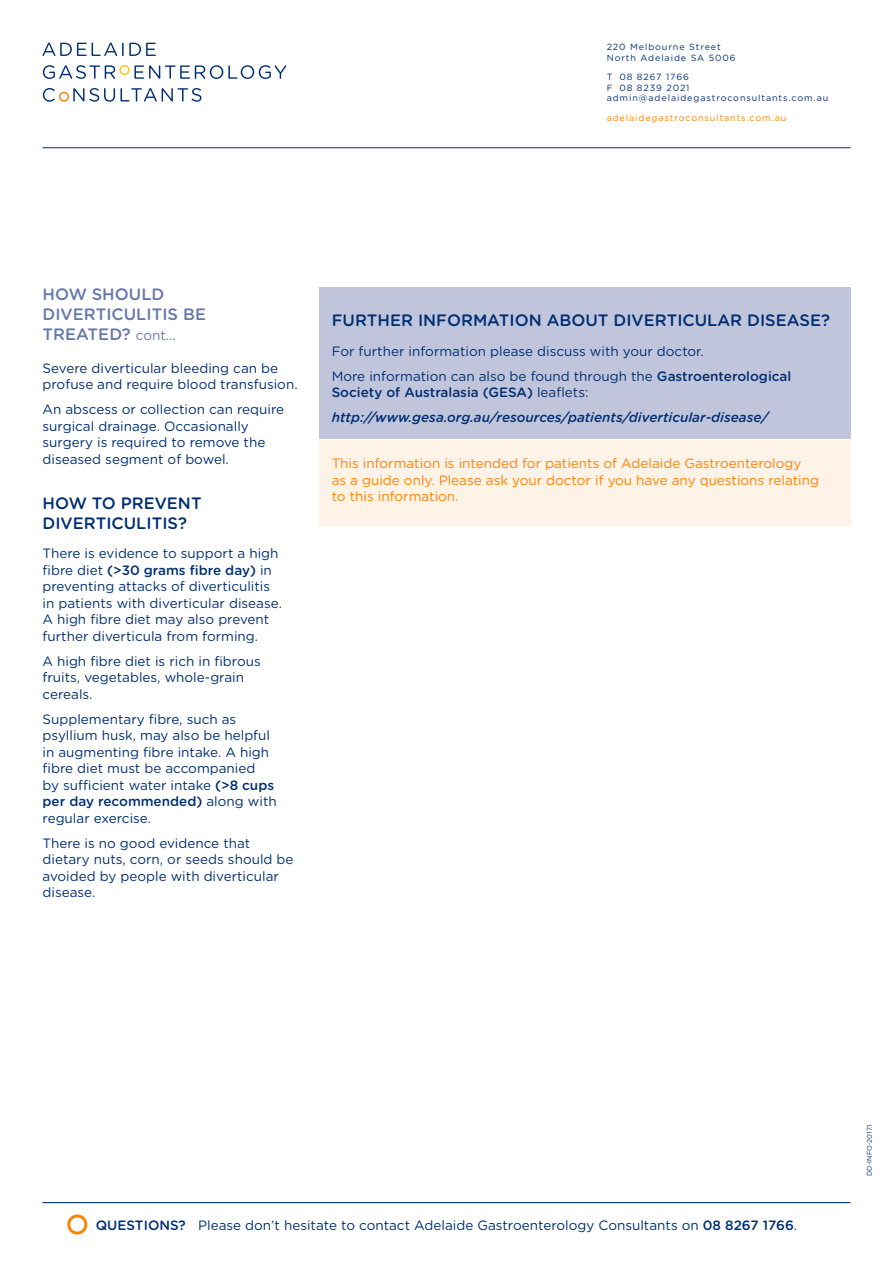
<style>
.page{position:relative;width:893px;height:1263px;background:#fff}
.page>*{position:absolute;margin:0;border:0;box-sizing:border-box;transform-origin:0 0}
.Paragraph_Heading_LA{font:500 16.5px/19.8px "Gotham Rounded";color:#002f73}
.Paragraph_Heading_LA-2{font:500 16.5px/19.8px "Gotham Rounded";color:#6679aa}
.Body{font:13.5px/16.5px "Gotham Rounded";color:#002f73}
.Body-2{font:13.5px/16.5px "Gotham Rounded";color:#ff8200}
.PDF_Link{font:italic 500 13.5px "Gotham Rounded";color:#002f73}
.t1{font:9px/10.8px "Gotham Rounded";letter-spacing:.1em;color:#002f73}
.t2{font:9px "Gotham Rounded";letter-spacing:.1em;color:#ff8200}
.Body-3{font:6.75px "Gotham Rounded";color:#002f73}
.s1{font-weight:400;font-size:13.5px}
.s2{font-weight:500}
</style>
<div class="page">
<svg style="left:43px;top:43px;width:113px;height:13px"></svg>
<svg style="left:43px;top:65px;width:243px;height:14px"></svg>
<svg style="left:43px;top:88px;width:158px;height:14px"></svg>
<hr style="left:43px;top:147px;width:807px;height:1px;background:#002f73">
<hr style="left:43px;top:1202px;width:807px;height:1px;background:#002f73">
<svg style="left:67px;top:1214px;width:20px;height:20px"></svg>
<div style="left:319px;top:288px;width:531px;height:151px;background:#c0c5db"></div>
<div style="left:319px;top:441px;width:531px;height:85px;background:#fff2e7"></div>
<p class="t1" style="left:607px;top:41px;width:131px">220 Melbourne Street<br>North Adelaide SA 5006</p>
<p class="t1" style="left:607px;top:71px;width:223px">T 08 8267 1766<br>F 08 8239 2021 admin@adelaidegastroconsultants.com.au</p>
<p class="t2" style="left:607px;top:111px;width:181px">adelaidegastroconsultants.com.au</p>
<p class="Paragraph_Heading_LA-2" style="left:43px;top:284px;width:165px">HOW SHOULD<br>DIVERTICULITIS BE<br>TREATED? <span class="s1">cont...</span></p>
<p class="Body" style="left:43px;top:359px;width:257px">Severe diverticular bleeding can be profuse and require blood transfusion.</p>
<p class="Body" style="left:43px;top:401px;width:243px">An abscess or collection can require surgical drainage. Occasionally surgery is required to remove the diseased segment of bowel.</p>
<p class="Paragraph_Heading_LA" style="left:43px;top:493px;width:161px">HOW TO PREVENT<br>DIVERTICULITIS?</p>
<p class="Body" style="left:43px;top:545px;width:241px">There is evidence to support a high fibre diet <span class="s2">(&gt;30 grams fibre day)</span> in preventing attacks of diverticulitis in patients with diverticular disease.<br>A high fibre diet may also prevent further diverticula from forming.</p>
<p class="Body" style="left:43px;top:652px;width:220px">A high fibre diet is rich in fibrous fruits, vegetables, whole-grain cereals.</p>
<p class="Body" style="left:43px;top:710px;width:236px">Supplementary fibre, such as psyllium husk, may also be helpful in augmenting fibre intake. A high fibre diet must be accompanied<br>by sufficient water intake <span class="s2">(&gt;8 cups per day recommended)</span> along with regular exercise.</p>
<p class="Body" style="left:43px;top:834px;width:253px">There is no good evidence that dietary nuts, corn, or seeds should be avoided by people with diverticular disease.</p>
<p class="Paragraph_Heading_LA" style="left:332px;top:310px;width:500px">FURTHER INFORMATION ABOUT DIVERTICULAR DISEASE?</p>
<p class="Body" style="left:332px;top:342px;width:374px">For further information please discuss with your doctor.</p>
<p class="Body" style="left:332px;top:367px;width:461px">More information can also be found through the <span class="s2">Gastroenterological<br>Society of Australasia (GESA)</span> leaflets:</p>
<p class="PDF_Link" style="left:332px;top:408px;width:438px">http://www.gesa.org.au/resources/patients/diverticular-disease/</p>
<p class="Body-2" style="left:332px;top:455px;width:489px">This information is intended for patients of Adelaide Gastroenterology as a guide only. Please ask your doctor if you have any questions relating to this information.</p>
<p class="Body" style="left:96px;top:1216px;width:703px"><span class="s2">QUESTIONS?</span> Please don’t hesitate to contact Adelaide Gastroenterology Consultants on <span class="s2">08 8267 1766</span>.</p>
<p class="Body-3" style="left:865px;top:1176px;width:53px;rotate:-90deg">DD-INFO-2017.1</p>
</div>
